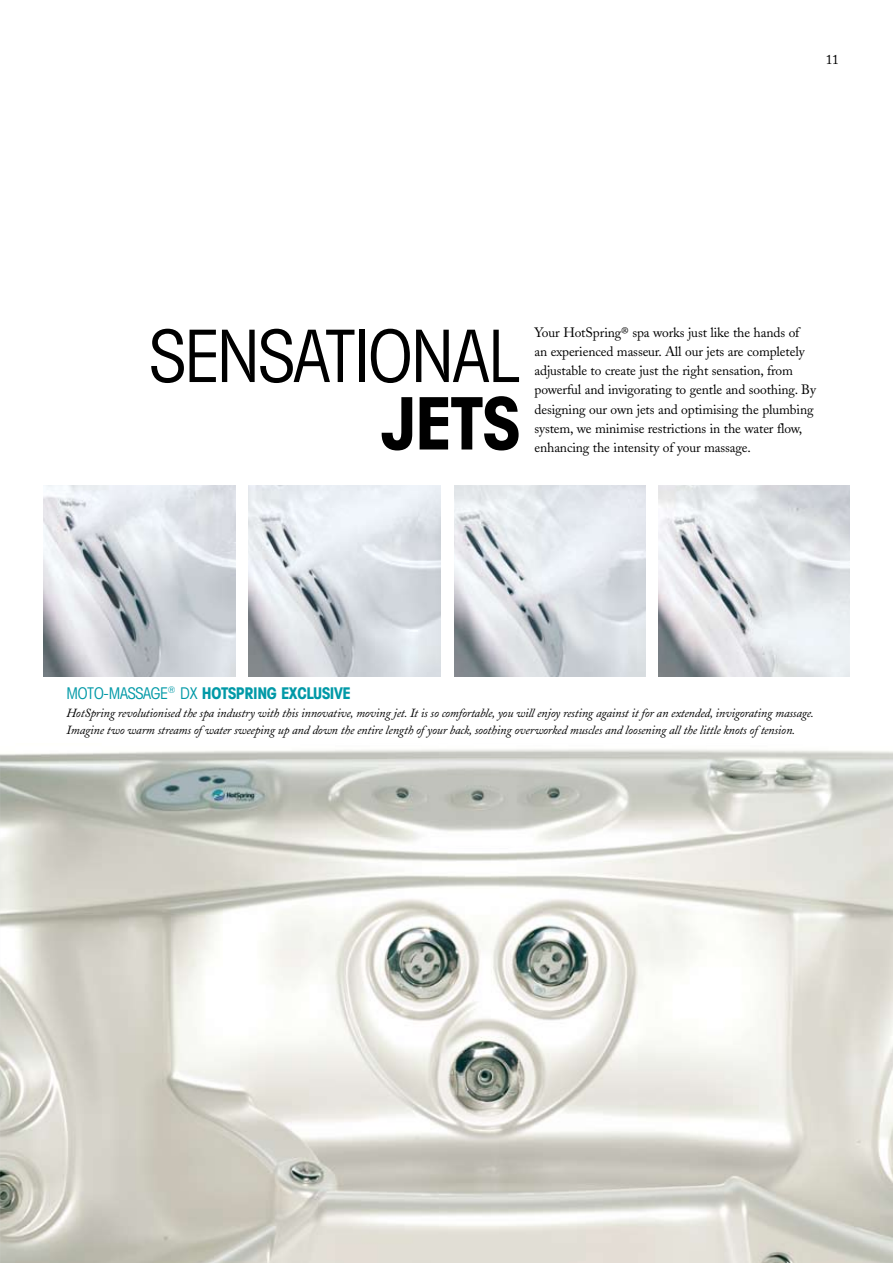
<style>
.page{position:relative;width:893px;height:1263px;background:#fff}
.page>*{position:absolute;margin:0;border:0;box-sizing:border-box;transform-origin:0 0}
.t1{font:condensed 72px "Avant Garde IT Cby BT";letter-spacing:-.02em;color:#000}
.t2{font:700 condensed 72px "Avant Garde IT Cby BT";color:#000}
.t3{font:condensed 16.05px "Avant Garde IT Cby BT";color:#0099a7}
.t4{font:700 condensed 16.05px "Avant Garde IT Cby BT";color:#0099a7}
.t5{font:13.5px/19.2px "Adobe Caslon";letter-spacing:-.01em;color:#000}
.t6{font:italic 12.3px/17.2px "Adobe Caslon";letter-spacing:-.015em;color:#000}
.s1{font-weight:700}
</style>
<div class="page">
<img style="left:0;top:749px;width:893px;height:514px">
<img style="left:249px;top:485px;width:191px;height:191px">
<img style="left:455px;top:485px;width:191px;height:191px">
<img style="left:44px;top:485px;width:191px;height:191px">
<img style="left:658px;top:485px;width:192px;height:191px">
<svg style="left:0;top:756px;width:1px;height:507px"></svg>
<p class="t5" style="left:826px;top:50px;width:15px">11</p>
<h1 class="t1" style="left:150px;top:313px;width:338px">SENSATIONAL</h1>
<h1 class="t2" style="left:381px;top:380px;width:140px">jets</h1>
<p class="t5" style="left:534px;top:323px;width:283px">Your HotSpring® spa works just like the hands of<br>an experienced masseur. All our jets are completely adjustable to create just the right sensation, from powerful and invigorating to gentle and soothing. By designing our own jets and optimising the plumbing system, we minimise restrictions in the water flow, enhancing the intensity of your massage.</p>
<p class="t3" style="left:66px;top:683px;width:10px">MOTO</p>
<p class="t3" style="left:104px;top:683px;width:108px">-MASSAGE<sup>®</sup> DX <span class="s1">HOTSP</span></p>
<p class="t4" style="left:244px;top:683px;width:18px">RING</p>
<p class="t4" style="left:281px;top:683px;width:49px">EXCLUSIVE</p>
<p class="t6" style="left:67px;top:705px;width:749px">HotSpring revolutionised the spa industry with this innovative, moving jet. It is so comfortable, you will enjoy resting against it for an extended, invigorating massage.<br>Imagine two warm streams of water sweeping up and down the entire length of your back, soothing overworked muscles and loosening all the little knots of tension.</p>
</div>
